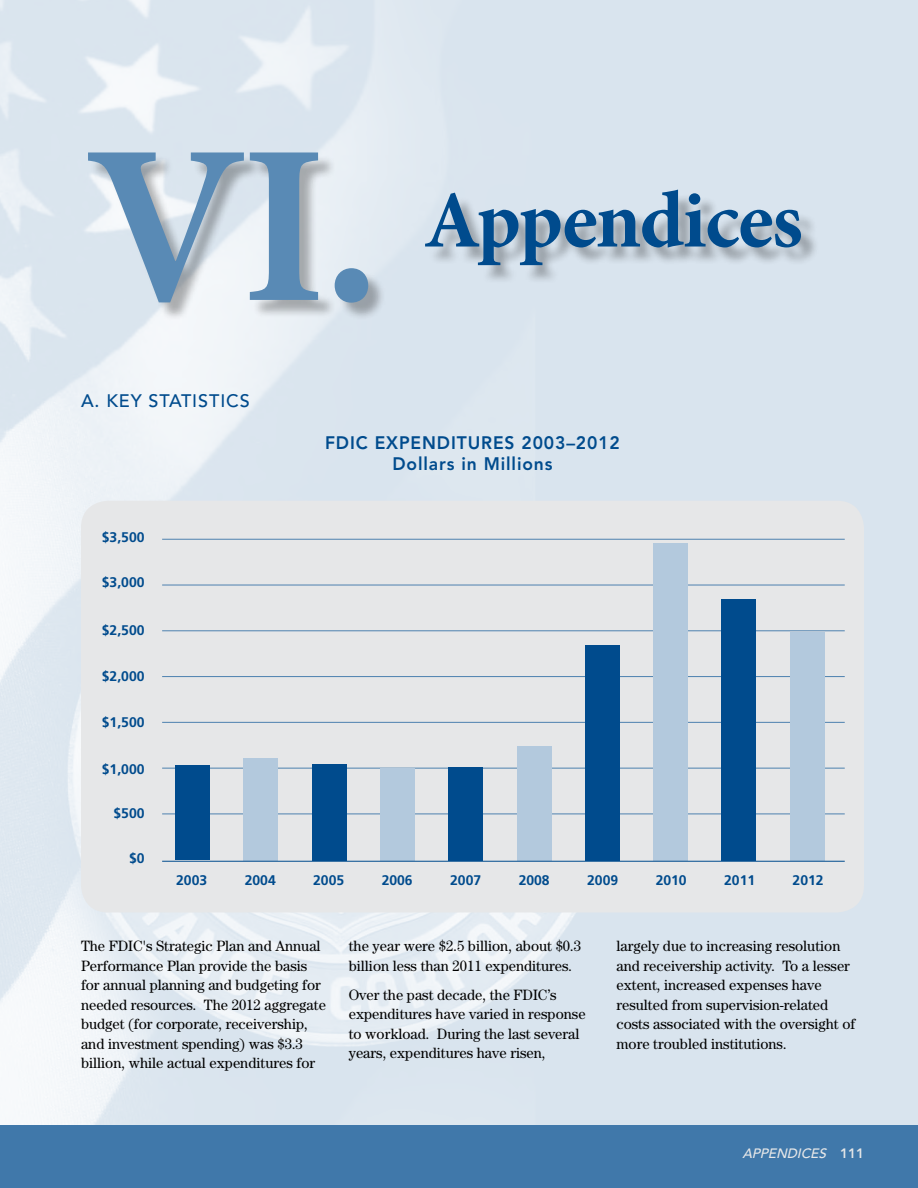
<style>
.page{position:relative;width:918px;height:1188px;background:#fff}
.page>*{position:absolute;margin:0;border:0;box-sizing:border-box;transform-origin:0 0}
.t1{font:700 226.8px "Minion Pro";color:#598ab5}
.t2{font:700 81px "Minion Pro";letter-spacing:-.02em;color:#004b8d}
.t3{font:800 18px/21.6px "Avenir";letter-spacing:.05em;color:#004b8d}
.t4{font:500 18px "Avenir";color:#004b8d}
.t5{font:15px/19.5px "Century";color:#000}
.t6{font:700 13.95px "Frutiger";color:#004b8d}
.t7{font:italic 500 13.5px "Avenir";color:#e6e7e8}
.t8{font:800 13.5px "Avenir";color:#e6e7e8}
</style>
<div class="page">
<img style="left:0;top:0;width:918px;height:1126px">
<div style="left:0;top:1126px;width:918px;height:62px;background:#4078aa"></div>
<div style="left:427px;top:192px;width:392px;height:92px;background:#000;opacity:.3"></div>
<div style="left:90px;top:155px;width:297px;height:166px;background:#000;opacity:.3"></div>
<div style="left:81px;top:501px;width:783px;height:411px;background:#e6e7e8;border-radius:27px"></div>
<hr style="left:162px;top:814px;width:683px;height:1px;background:#4d81af">
<hr style="left:162px;top:539px;width:683px;height:1px;background:#4d81af">
<hr style="left:162px;top:585px;width:683px;height:1px;background:#4d81af">
<hr style="left:162px;top:630px;width:683px;height:1px;background:#4d81af">
<hr style="left:162px;top:676px;width:683px;height:1px;background:#4d81af">
<hr style="left:162px;top:722px;width:683px;height:1px;background:#4d81af">
<hr style="left:162px;top:768px;width:683px;height:1px;background:#4d81af">
<div style="left:790px;top:632px;width:34px;height:228px;background:#b3c9dd"></div>
<div style="left:722px;top:599px;width:34px;height:261px;background:#004b8d"></div>
<div style="left:654px;top:543px;width:34px;height:317px;background:#b3c9dd"></div>
<div style="left:585px;top:645px;width:34px;height:215px;background:#004b8d"></div>
<div style="left:517px;top:746px;width:34px;height:114px;background:#b3c9dd"></div>
<div style="left:449px;top:767px;width:34px;height:93px;background:#004b8d"></div>
<div style="left:380px;top:768px;width:35px;height:92px;background:#b3c9dd"></div>
<div style="left:312px;top:764px;width:34px;height:96px;background:#004b8d"></div>
<div style="left:244px;top:758px;width:34px;height:102px;background:#b3c9dd"></div>
<div style="left:176px;top:766px;width:34px;height:94px;background:#004b8d"></div>
<hr style="left:162px;top:861px;width:683px;height:1px;background:#004b8d">
<h1 class="t1" style="left:85px;top:68px;width:297px">VI.</h1>
<p class="t4" style="left:81px;top:390px;width:103px">A. KEY STATISTICS</p>
<h2 class="t2" style="left:424px;top:164px;width:381px">Appendices</h2>
<p class="t6" style="left:102px;top:528px;width:44px">$3,500</p>
<p class="t6" style="left:102px;top:574px;width:44px">$3,000</p>
<p class="t6" style="left:102px;top:622px;width:44px">$2,500</p>
<p class="t6" style="left:102px;top:667px;width:44px">$2,000</p>
<p class="t6" style="left:102px;top:714px;width:44px">$1,500</p>
<p class="t6" style="left:102px;top:761px;width:44px">$1,000</p>
<p class="t6" style="left:114px;top:805px;width:33px">$500</p>
<p class="t6" style="left:129px;top:850px;width:17px">$0</p>
<p class="t3" style="left:325px;top:431px;width:64px">FDIC Expenditures</p>
<p class="t3" style="left:392px;top:431px;width:229px;text-indent:129px">2003–2012<br>Dollars in Millions</p>
<p class="t6" style="left:176px;top:872px;width:33px">2003</p>
<p class="t6" style="left:245px;top:872px;width:33px">2004</p>
<p class="t6" style="left:313px;top:872px;width:33px">2005</p>
<p class="t6" style="left:382px;top:872px;width:33px">2006</p>
<p class="t6" style="left:450px;top:872px;width:33px">2007</p>
<p class="t6" style="left:519px;top:872px;width:33px">2008</p>
<p class="t6" style="left:587px;top:872px;width:33px">2009</p>
<p class="t6" style="left:656px;top:872px;width:33px">2010</p>
<p class="t6" style="left:724px;top:872px;width:33px">2011</p>
<p class="t6" style="left:793px;top:872px;width:33px">2012</p>
<p class="t5" style="left:81px;top:936px;width:246px">The FDIC's Strategic Plan and Annual Performance Plan provide the basis for annual planning and budgeting for needed resources. The 2012 aggregate budget (for corporate, receivership, and investment spending) was $3.3 billion, while actual expenditures for</p>
<p class="t5" style="left:349px;top:936px;width:234px">the year were $2.5 billion, about $0.3 billion less than 2011 expenditures.</p>
<p class="t5" style="left:349px;top:985px;width:238px">Over the past decade, the FDIC’s expenditures have varied in response to workload. During the last several years, expenditures have risen,</p>
<p class="t5" style="left:616px;top:936px;width:240px">largely due to increasing resolution and receivership activity. To a lesser extent, increased expenses have resulted from supervision-related costs associated with the oversight of more troubled institutions.</p>
<p class="t7" style="left:742px;top:1145px;width:19px">APPENDICES</p>
<p class="t8" style="left:840px;top:1145px;width:25px">111</p>
</div>
